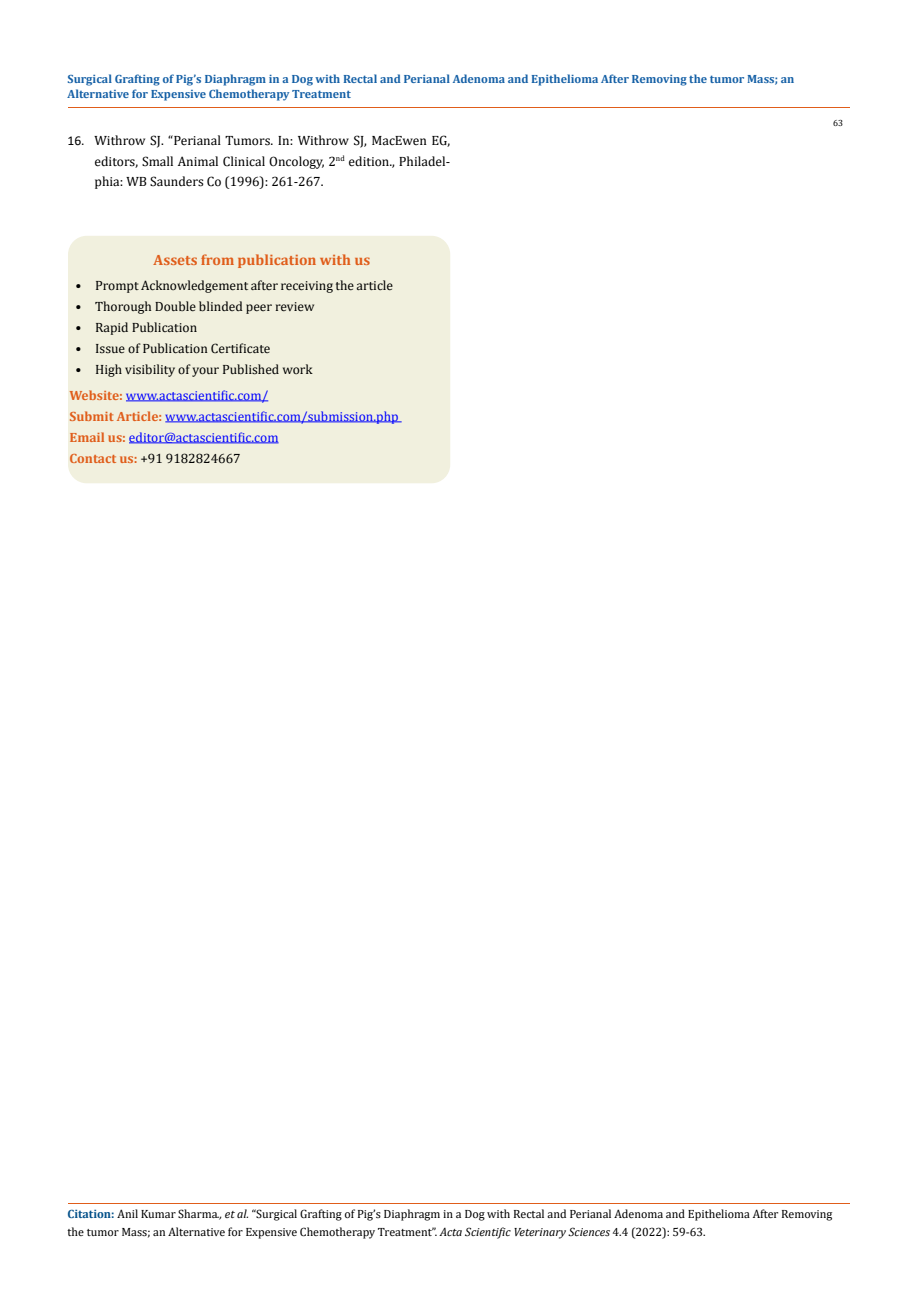
<style>
.page{position:relative;width:917px;height:1296px;background:#fff}
.page>*{position:absolute;margin:0;border:0;box-sizing:border-box;transform-origin:0 0}
.t1{font:700 15px "Cambria";color:#e05d1a}
.t2{font:13.5px/20.2px "Cambria";color:#000;text-align:justify}
.t3{font:13.5px/21px "Cambria";color:#00f}
.t4{font:12px/18px "Cambria";color:#000}
.t5{font:700 12px/15px "Cambria";color:#1560a6}
.t6{font:9px "Cambria";color:#000}
.s1{font-family:"Calibri"}
.s2{font-weight:700;color:#e05d1a}
.s3{color:#000}
.s4{font-weight:700;color:#035089}
.s5{font-style:italic}
</style>
<div class="page">
<div style="left:69px;top:237px;width:380px;height:246px;background:#f1f0de;border-radius:18px"></div>
<div style="left:68px;top:236px;width:382px;height:247px;border:2px solid #f1f0de;border-radius:18px"></div>
<hr style="left:126px;top:400px;width:142px;height:1px;background:#00f">
<hr style="left:165px;top:421px;width:236px;height:1px;background:#00f">
<hr style="left:129px;top:442px;width:149px;height:1px;background:#00f">
<hr style="left:68px;top:108px;width:781px;height:1px;background:#e05d1a">
<hr style="left:68px;top:1203px;width:781px;height:1px;background:#e05d1a">
<p class="t5" style="left:68px;top:71px;width:728px">Surgical Grafting of Pig’s Diaphragm in a Dog with Rectal and Perianal Adenoma and Epithelioma After Removing the tumor Mass; an<br>Alternative for Expensive Chemotherapy Treatment</p>
<p class="t2" style="left:94px;top:131px;width:357px;text-indent:-27px"><span class="s1">16.</span> Withrow SJ. “Perianal Tumors. In: Withrow SJ, MacEwen EG, editors, Small Animal Clinical Oncology, 2<sup>nd</sup> edition., Philadel&shy;phia: WB Saunders Co (1996): 261-267.</p>
<p class="t1" style="left:154px;top:249px;width:218px">Assets from publication with us</p>
<p class="t2" style="left:76px;top:276px;width:319px">• Prompt Acknowledgement after receiving the article</p>
<p class="t2" style="left:76px;top:297px;width:240px">• Thorough Double blinded peer review</p>
<p class="t2" style="left:76px;top:318px;width:123px">• Rapid Publication</p>
<p class="t2" style="left:76px;top:339px;width:196px">• Issue of Publication Certificate</p>
<p class="t2" style="left:76px;top:360px;width:238px">• High visibility of your Published work</p>
<p class="t3" style="left:69px;top:385px;width:330px"><span class="s2">Website:</span> www.actascientific.com/<br><span class="s2">Submit Article:</span> www.actascientific.com/submission.php <span class="s2">Email us:</span> editor@actascientific.com<br><span class="s2">Contact us:</span> <span class="s3">+91 9182824667</span></p>
<p class="t6" style="left:833px;top:118px;width:11px">63</p>
<p class="t4" style="left:68px;top:1205px;width:766px"><span class="s4">Citation:</span> Anil Kumar Sharma<span class="s5">., et al.</span> “Surgical Grafting of Pig’s Diaphragm in a Dog with Rectal and Perianal Adenoma and Epithelioma After Removing the tumor Mass; an Alternative for Expensive Chemotherapy Treatment”. <span class="s5">Acta Scientific Veterinary Sciences</span> 4.4 (2022): 59-63.</p>
</div>
